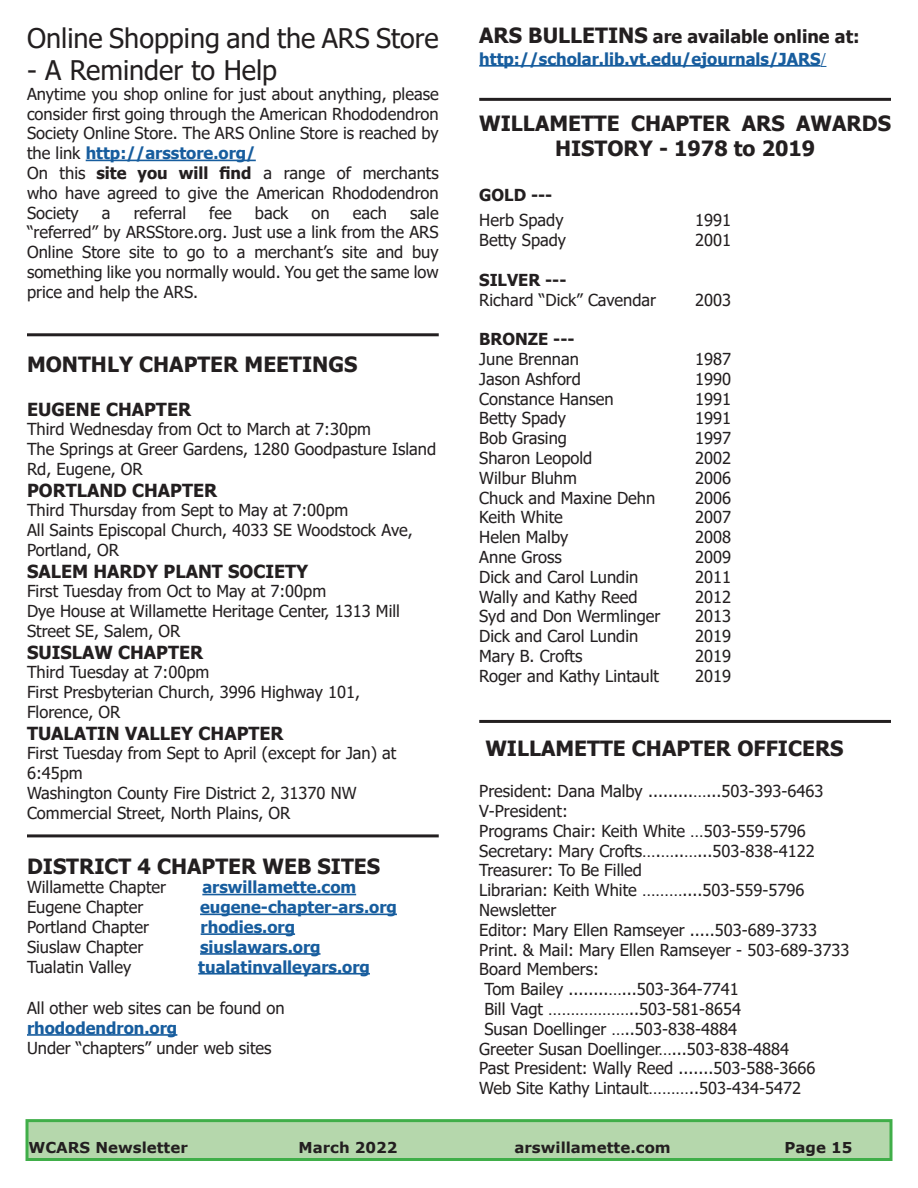
<style>
.page{position:relative;width:918px;height:1188px;background:#fff}
.page>*{position:absolute;margin:0;border:0;box-sizing:border-box;transform-origin:0 0}
.t1{font:27px "Tahoma";color:#231f20}
.t2{font:700 21px/25.2px "Tahoma";color:#231f20;text-align:center}
.t3{font:700 18px "Tahoma";color:#231f20}
.t4{font:16.5px/19.8px "Tahoma";color:#231f20}
.t5{font:700 16.5px "Tahoma";color:#175d9e}
.t6{font:700 16.5px "Tahoma";color:#231f20}
.t7{font:700 15px "Verdana";color:#231f20}
.s1{font-weight:400;color:#231f20}
.s2{font-weight:700}
.s3{font-size:21px}
.s4{font-family:"Minion Pro";font-weight:400;font-size:18px}
</style>
<div class="page">
<div style="left:27px;top:1121px;width:864px;height:39px;background:#b5d7ac"></div>
<div style="left:26px;top:1119px;width:866px;height:42px;border:3px solid #40ae49"></div>
<hr style="left:86px;top:160px;width:170px;height:1px;background:#175d9e">
<hr style="left:27px;top:333px;width:412px;height:3px;background:#231f20">
<hr style="left:27px;top:834px;width:412px;height:3px;background:#231f20">
<hr style="left:202px;top:894px;width:154px;height:1px;background:#175d9e">
<hr style="left:200px;top:914px;width:197px;height:1px;background:#175d9e">
<hr style="left:201px;top:933px;width:94px;height:2px;background:#175d9e">
<hr style="left:200px;top:953px;width:121px;height:2px;background:#175d9e">
<hr style="left:198px;top:973px;width:172px;height:2px;background:#175d9e">
<hr style="left:27px;top:1034px;width:150px;height:2px;background:#175d9e">
<hr style="left:479px;top:65px;width:342px;height:2px;background:#175d9e">
<hr style="left:479px;top:98px;width:412px;height:3px;background:#231f20">
<hr style="left:479px;top:720px;width:412px;height:3px;background:#231f20">
<p class="t1" style="left:27px;top:20px;width:413px">Online Shopping and the ARS Store</p>
<p class="t1" style="left:27px;top:52px;width:252px">- A Reminder to Help</p>
<p class="t4" style="left:27px;top:85px;width:413px">Anytime you shop online for just about anything, please</p>
<p class="t4" style="left:27px;top:105px;width:413px">consider first going through the American Rhododendron</p>
<p class="t4" style="left:27px;top:124px;width:413px">Society Online Store. The ARS Online Store is reached by</p>
<p class="t5" style="left:27px;top:142px;width:230px"><span class="s1">the link</span> http://arsstore.org/</p>
<p class="t4" style="left:27px;top:164px;width:413px">On this <span class="s2">site you will find</span> a range of merchants</p>
<p class="t4" style="left:27px;top:184px;width:413px">who have agreed to give the American Rhododendron</p>
<p class="t4" style="left:27px;top:204px;width:53px">Society</p>
<p class="t4" style="left:102px;top:204px;width:10px">a</p>
<p class="t4" style="left:134px;top:204px;width:54px">referral</p>
<p class="t4" style="left:209px;top:204px;width:24px">fee</p>
<p class="t4" style="left:255px;top:204px;width:35px">back</p>
<p class="t4" style="left:312px;top:204px;width:20px">on</p>
<p class="t4" style="left:353px;top:204px;width:36px">each</p>
<p class="t4" style="left:410px;top:204px;width:30px">sale</p>
<p class="t4" style="left:27px;top:223px;width:413px">“referred” by ARSStore.org. Just use a link from the ARS</p>
<p class="t4" style="left:27px;top:243px;width:413px">Online Store site to go to a merchant’s site and buy</p>
<p class="t4" style="left:27px;top:263px;width:413px">something like you normally would. You get the same low</p>
<p class="t4" style="left:27px;top:283px;width:173px">price and help the ARS.</p>
<p class="t2" style="left:27px;top:353px;width:332px">MONTHLY CHAPTER MEETINGS</p>
<p class="t3" style="left:27px;top:396px;width:166px">EUGENE CHAPTER</p>
<p class="t4" style="left:27px;top:420px;width:346px">Third Wednesday from Oct to March at 7:30pm</p>
<p class="t4" style="left:27px;top:440px;width:411px">The Springs at Greer Gardens, 1280 Goodpasture Island<br>Rd, Eugene, OR</p>
<p class="t3" style="left:27px;top:477px;width:192px">PORTLAND CHAPTER</p>
<p class="t4" style="left:27px;top:501px;width:323px">Third Thursday from Sept to May at 7:00pm</p>
<p class="t4" style="left:27px;top:521px;width:387px">All Saints Episcopal Church, 4033 SE Woodstock Ave,<br>Portland, OR</p>
<p class="t3" style="left:27px;top:558px;width:283px">SALEM HARDY PLANT SOCIETY</p>
<p class="t4" style="left:27px;top:582px;width:301px">First Tuesday from Oct to May at 7:00pm</p>
<p class="t4" style="left:27px;top:602px;width:375px">Dye House at Willamette Heritage Center, 1313 Mill<br>Street SE, Salem, OR</p>
<p class="t3" style="left:27px;top:639px;width:178px">SUISLAW CHAPTER</p>
<p class="t4" style="left:27px;top:663px;width:184px">Third Tuesday at 7:00pm</p>
<p class="t4" style="left:27px;top:683px;width:335px">First Presbyterian Church, 3996 Highway 101,</p>
<p class="t4" style="left:27px;top:703px;width:95px">Florence, OR</p>
<p class="t3" style="left:27px;top:720px;width:258px">TUALATIN VALLEY CHAPTER</p>
<p class="t4" style="left:27px;top:744px;width:371px">First Tuesday from Sept to April (except for Jan) at<br>6:45pm</p>
<p class="t4" style="left:27px;top:784px;width:331px">Washington County Fire District 2, 31370 NW</p>
<p class="t4" style="left:27px;top:804px;width:265px">Commercial Street, North Plains, OR</p>
<p class="t2" style="left:27px;top:854px;width:355px">DISTRICT 4 CHAPTER WEB SITES</p>
<p class="t4" style="left:27px;top:878px;width:141px">Willamette Chapter</p>
<p class="t5" style="left:202px;top:876px;width:155px">arswillamette.com</p>
<p class="t4" style="left:27px;top:898px;width:118px">Eugene Chapter</p>
<p class="t5" style="left:200px;top:896px;width:198px">eugene-chapter-ars.org</p>
<p class="t4" style="left:27px;top:918px;width:124px">Portland Chapter</p>
<p class="t5" style="left:201px;top:915px;width:96px">rhodies.org</p>
<p class="t4" style="left:27px;top:938px;width:118px">Siuslaw Chapter</p>
<p class="t5" style="left:200px;top:935px;width:122px">siuslawars.org</p>
<p class="t4" style="left:27px;top:958px;width:106px">Tualatin Valley</p>
<p class="t5" style="left:198px;top:955px;width:173px">tualatinvalleyars.org</p>
<p class="t4" style="left:27px;top:999px;width:259px">All other web sites can be found on</p>
<p class="t5" style="left:27px;top:1016px;width:152px">rhododendron.org</p>
<p class="t4" style="left:27px;top:1039px;width:246px">Under “chapters” under web sites</p>
<p class="t3" style="left:479px;top:24px;width:382px"><span class="s3">ARS BULLETINS</span> are available online at:</p>
<p class="t5" style="left:479px;top:47px;width:349px">http://scholar.lib.vt.edu/ejournals/JARS<span class="s4">/</span></p>
<p class="t2" style="left:479px;top:112px;width:413px">WILLAMETTE CHAPTER ARS AWARDS<br>HISTORY - 1978 to 2019</p>
<p class="t6" style="left:479px;top:184px;width:75px">GOLD ---</p>
<p class="t4" style="left:479px;top:211px;width:86px">Herb Spady</p>
<p class="t4" style="left:695px;top:211px;width:38px">1991</p>
<p class="t4" style="left:479px;top:231px;width:88px">Betty Spady</p>
<p class="t4" style="left:695px;top:231px;width:38px">2001</p>
<p class="t6" style="left:479px;top:268px;width:89px">SILVER ---</p>
<p class="t4" style="left:479px;top:291px;width:178px">Richard “Dick” Cavendar</p>
<p class="t4" style="left:695px;top:291px;width:38px">2003</p>
<p class="t6" style="left:479px;top:328px;width:97px">BRONZE ---</p>
<p class="t4" style="left:479px;top:350px;width:101px">June Brennan</p>
<p class="t4" style="left:695px;top:350px;width:38px">1987</p>
<p class="t4" style="left:479px;top:370px;width:103px">Jason Ashford</p>
<p class="t4" style="left:695px;top:370px;width:38px">1990</p>
<p class="t4" style="left:479px;top:390px;width:136px">Constance Hansen</p>
<p class="t4" style="left:695px;top:390px;width:38px">1991</p>
<p class="t4" style="left:479px;top:409px;width:88px">Betty Spady</p>
<p class="t4" style="left:695px;top:409px;width:38px">1991</p>
<p class="t4" style="left:479px;top:429px;width:89px">Bob Grasing</p>
<p class="t4" style="left:695px;top:429px;width:38px">1997</p>
<p class="t4" style="left:479px;top:449px;width:115px">Sharon Leopold</p>
<p class="t4" style="left:695px;top:449px;width:38px">2002</p>
<p class="t4" style="left:479px;top:469px;width:99px">Wilbur Bluhm</p>
<p class="t4" style="left:695px;top:469px;width:38px">2006</p>
<p class="t4" style="left:479px;top:489px;width:178px">Chuck and Maxine Dehn</p>
<p class="t4" style="left:695px;top:489px;width:38px">2006</p>
<p class="t4" style="left:479px;top:508px;width:85px">Keith White</p>
<p class="t4" style="left:695px;top:508px;width:38px">2007</p>
<p class="t4" style="left:479px;top:528px;width:91px">Helen Malby</p>
<p class="t4" style="left:695px;top:528px;width:38px">2008</p>
<p class="t4" style="left:479px;top:548px;width:84px">Anne Gross</p>
<p class="t4" style="left:695px;top:548px;width:38px">2009</p>
<p class="t4" style="left:479px;top:568px;width:161px">Dick and Carol Lundin</p>
<p class="t4" style="left:695px;top:568px;width:38px">2011</p>
<p class="t4" style="left:479px;top:588px;width:160px">Wally and Kathy Reed</p>
<p class="t4" style="left:695px;top:588px;width:38px">2012</p>
<p class="t4" style="left:479px;top:607px;width:183px">Syd and Don Wermlinger</p>
<p class="t4" style="left:695px;top:607px;width:38px">2013</p>
<p class="t4" style="left:479px;top:627px;width:161px">Dick and Carol Lundin</p>
<p class="t4" style="left:695px;top:627px;width:38px">2019</p>
<p class="t4" style="left:479px;top:647px;width:105px">Mary B. Crofts</p>
<p class="t4" style="left:695px;top:647px;width:38px">2019</p>
<p class="t4" style="left:479px;top:667px;width:181px">Roger and Kathy Lintault</p>
<p class="t4" style="left:695px;top:667px;width:38px">2019</p>
<p class="t2" style="left:485px;top:736px;width:360px">WILLAMETTE CHAPTER OFFICERS</p>
<p class="t4" style="left:479px;top:782px;width:346px">President: Dana Malby .........…...503-393-6463</p>
<p class="t4" style="left:479px;top:802px;width:90px">V-President:</p>
<p class="t4" style="left:479px;top:822px;width:328px">Programs Chair: Keith White …503-559-5796</p>
<p class="t4" style="left:479px;top:842px;width:337px">Secretary: Mary Crofts….…..…...503-838-4122</p>
<p class="t4" style="left:479px;top:861px;width:164px">Treasurer: To Be Filled</p>
<p class="t4" style="left:479px;top:881px;width:327px">Librarian: Keith White ………....503-559-5796</p>
<p class="t4" style="left:479px;top:901px;width:79px">Newsletter</p>
<p class="t4" style="left:479px;top:921px;width:339px">Editor: Mary Ellen Ramseyer .....503-689-3733</p>
<p class="t4" style="left:479px;top:941px;width:372px">Print. &amp; Mail: Mary Ellen Ramseyer - 503-689-3733</p>
<p class="t4" style="left:479px;top:960px;width:121px">Board Members:</p>
<p class="t4" style="left:484px;top:980px;width:256px">Tom Bailey ........…...503-364-7741</p>
<p class="t4" style="left:484px;top:1000px;width:258px">Bill Vagt ………………..503-581-8654</p>
<p class="t4" style="left:484px;top:1020px;width:254px">Susan Doellinger …..503-838-4884</p>
<p class="t4" style="left:479px;top:1040px;width:311px">Greeter Susan Doellinger…...503-838-4884</p>
<p class="t4" style="left:479px;top:1059px;width:338px">Past President: Wally Reed .......503-588-3666</p>
<p class="t4" style="left:479px;top:1079px;width:323px">Web Site Kathy Lintault………..503-434-5472</p>
<p class="t7" style="left:28px;top:1137px;width:161px">WCARS Newsletter</p>
<p class="t7" style="left:298px;top:1137px;width:100px">March 2022</p>
<p class="t7" style="left:514px;top:1137px;width:158px">arswillamette.com</p>
<p class="t7" style="left:784px;top:1137px;width:69px">Page 15</p>
</div>
